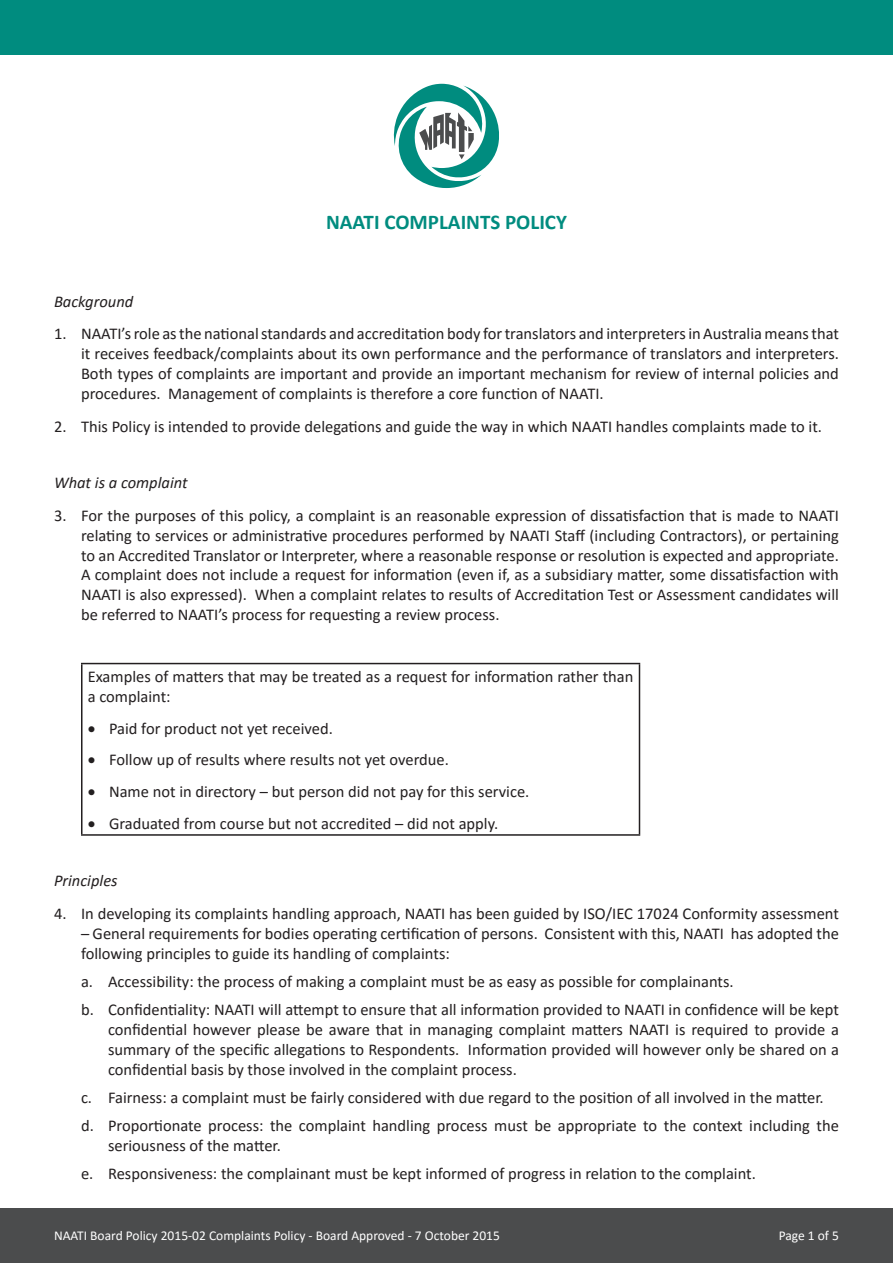
<style>
.page{position:relative;width:893px;height:1263px;background:#fff}
.page>*{position:absolute;margin:0;border:0;box-sizing:border-box;transform-origin:0 0}
.t1{font:700 21px "Calibri";color:#008c7f}
.t2{font:16.5px/19.8px "Calibri";color:#231f20;text-align:justify}
.t3{font:italic 16.5px "Calibri";color:#231f20}
.t4{font:13.5px "Calibri";color:#fff}
</style>
<div class="page">
<hr style="left:81px;top:663px;width:559px;height:1px;background:#231f20">
<hr style="left:81px;top:664px;width:1px;height:170px;background:#231f20">
<hr style="left:639px;top:664px;width:1px;height:170px;background:#231f20">
<hr style="left:81px;top:834px;width:559px;height:2px;background:#231f20">
<div style="left:0;top:1209px;width:893px;height:54px;background:#4b4c4d"></div>
<div style="left:0;top:0;width:893px;height:54px;background:#008c7f"></div>
<svg style="left:393px;top:84px;width:106px;height:104px"></svg>
<p class="t1" style="left:326px;top:207px;width:242px">NAATI COMPLAINTS POLICY</p>
<p class="t3" style="left:54px;top:290px;width:81px">Background</p>
<p class="t2" style="left:81px;top:323px;width:759px;text-indent:-27px">1. NAATI’s role as the national standards and accreditation body for translators and interpreters in Australia means that it receives feedback/complaints about its own performance and the performance of translators and interpreters.<br>Both types of complaints are important and provide an important mechanism for review of internal policies and procedures. Management of complaints is therefore a core function of NAATI.</p>
<p class="t2" style="left:54px;top:416px;width:770px">2. This Policy is intended to provide delegations and guide the way in which NAATI handles complaints made to it.</p>
<p class="t3" style="left:54px;top:471px;width:135px">What is a complaint</p>
<p class="t2" style="left:81px;top:505px;width:759px;text-indent:-27px">3. For the purposes of this policy, a complaint is an reasonable expression of dissatisfaction that is made to NAATI relating to services or administrative procedures performed by NAATI Staff (including Contractors), or pertaining to an Accredited Translator or Interpreter, where a reasonable response or resolution is expected and appropriate.<br>A complaint does not include a request for information (even if, as a subsidiary matter, some dissatisfaction with NAATI is also expressed). When a complaint relates to results of Accreditation Test or Assessment candidates will be referred to NAATI’s process for requesting a review process.</p>
<p class="t2" style="left:88px;top:666px;width:547px">Examples of matters that may be treated as a request for information rather than a complaint:</p>
<p class="t2" style="left:88px;top:718px;width:247px">• Paid for product not yet received.</p>
<p class="t2" style="left:88px;top:749px;width:363px">• Follow up of results where results not yet overdue.</p>
<p class="t2" style="left:88px;top:781px;width:443px">• Name not in directory – but person did not pay for this service.</p>
<p class="t2" style="left:88px;top:813px;width:412px">• Graduated from course but not accredited – did not apply.</p>
<p class="t3" style="left:54px;top:869px;width:65px">Principles</p>
<p class="t2" style="left:54px;top:903px;width:786px">4. In developing its complaints handling approach, NAATI has been guided by ISO/IEC 17024 Conformity assessment</p>
<p class="t2" style="left:81px;top:923px;width:759px">– General requirements for bodies operating certification of persons. Consistent with this, NAATI has adopted the following principles to guide its handling of complaints:</p>
<p class="t2" style="left:81px;top:971px;width:654px">a. Accessibility: the process of making a complaint must be as easy as possible for complainants.</p>
<p class="t2" style="left:108px;top:999px;width:732px;text-indent:-27px">b. Confidentiality: NAATI will attempt to ensure that all information provided to NAATI in confidence will be kept confidential however please be aware that in managing complaint matters NAATI is required to provide a summary of the specific allegations to Respondents. Information provided will however only be shared on a confidential basis by those involved in the complaint process.</p>
<p class="t2" style="left:81px;top:1087px;width:744px">c. Fairness: a complaint must be fairly considered with due regard to the position of all involved in the matter.</p>
<p class="t2" style="left:108px;top:1115px;width:732px;text-indent:-27px">d. Proportionate process: the complaint handling process must be appropriate to the context including the seriousness of the matter.</p>
<p class="t2" style="left:81px;top:1164px;width:676px">e. Responsiveness: the complainant must be kept informed of progress in relation to the complaint.</p>
<p class="t4" style="left:54px;top:1226px;width:447px">NAATI Board Policy 2015-02 Complaints Policy - Board Approved - 7 October 2015</p>
<p class="t4" style="left:779px;top:1226px;width:62px">Page 1 of 5</p>
</div>
